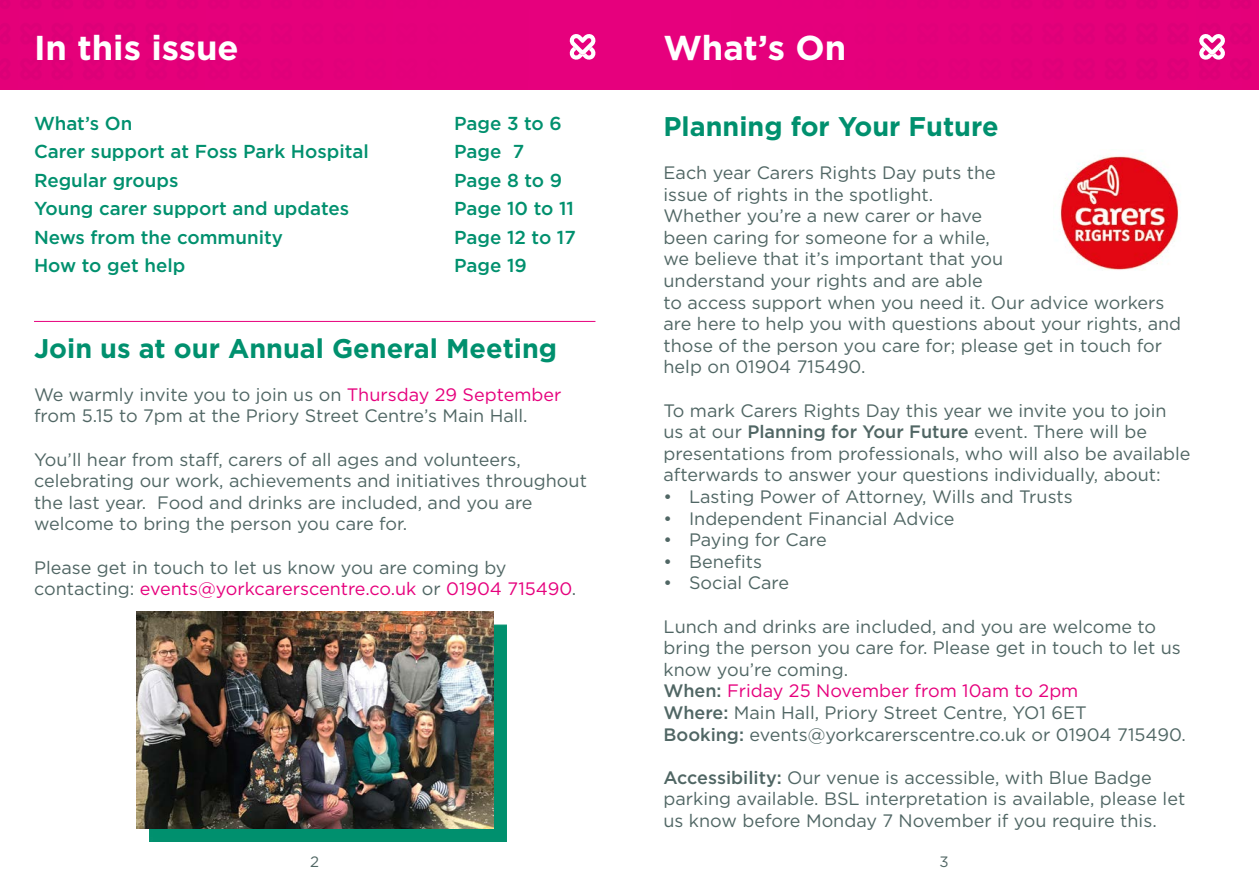
<style>
.page{position:relative;width:1259px;height:893px;background:#fff}
.page>*{position:absolute;margin:0;border:0;box-sizing:border-box;transform-origin:0 0}
.t1{font:700 34.5px "Gotham";color:#fff}
.t2{font:700 27px "Gotham";color:#00906e}
.t3{font:500 18.75px "Gotham";color:#00906e}
.t4{font:18px/21.6px "Gotham";color:#506664}
.t5{font:15px "Gotham";color:#506664}
.s1{color:#e6007d}
.s2{font-weight:500}
</style>
<div class="page">
<img style="left:1060px;top:156px;width:119px;height:114px">
<div style="left:629px;top:0;width:630px;height:89px;background:#e5007b"></div>
<svg style="left:1198px;top:33px;width:27px;height:27px"></svg>
<hr style="left:34px;top:321px;width:561px;height:1px;background:#e6007d">
<div style="left:0;top:0;width:629px;height:89px;background:#e6007d"></div>
<svg style="left:569px;top:34px;width:27px;height:26px"></svg>
<div style="left:149px;top:624px;width:358px;height:218px;background:#00906e"></div>
<img style="left:136px;top:611px;width:357px;height:218px">
<h1 class="t1" style="left:34px;top:25px;width:206px">In this issue</h1>
<h1 class="t1" style="left:663px;top:25px;width:184px">What’s On</h1>
<p class="t3" style="left:34px;top:111px;width:100px">What’s On</p>
<p class="t3" style="left:454px;top:111px;width:109px">Page 3 to 6</p>
<p class="t3" style="left:34px;top:139px;width:336px">Carer support at Foss Park Hospital</p>
<p class="t3" style="left:454px;top:139px;width:71px">Page 7</p>
<p class="t3" style="left:34px;top:168px;width:146px">Regular groups</p>
<p class="t3" style="left:454px;top:168px;width:109px">Page 8 to 9</p>
<p class="t3" style="left:34px;top:196px;width:317px">Young carer support and updates</p>
<p class="t3" style="left:454px;top:196px;width:121px">Page 10 to 11</p>
<p class="t3" style="left:34px;top:225px;width:250px">News from the community</p>
<p class="t3" style="left:454px;top:225px;width:123px">Page 12 to 17</p>
<p class="t3" style="left:34px;top:253px;width:153px">How to get help</p>
<p class="t3" style="left:454px;top:253px;width:74px">Page 19</p>
<h2 class="t2" style="left:34px;top:331px;width:524px">Join us at our Annual General Meeting</h2>
<p class="t4" style="left:34px;top:383px;width:529px">We warmly invite you to join us on <span class="s1">Thursday 29 September </span>from 5.15 to 7pm at the Priory Street Centre’s Main Hall.</p>
<p class="t4" style="left:34px;top:448px;width:554px">You’ll hear from staff, carers of all ages and volunteers, celebrating our work, achievements and initiatives throughout the last year. Food and drinks are included, and you are welcome to bring the person you care for.</p>
<p class="t4" style="left:34px;top:556px;width:544px">Please get in touch to let us know you are coming by contacting: <span class="s1">events@yorkcarerscentre.co.uk</span> or <span class="s1">01904 715490</span>.</p>
<h2 class="t2" style="left:663px;top:109px;width:336px">Planning for Your Future</h2>
<p class="t4" style="left:663px;top:161px;width:519px">Each year Carers Rights Day puts the<br>issue of rights in the spotlight.<br>Whether you’re a new carer or have<br>been caring for someone for a while,<br>we believe that it’s important that you<br>understand your rights and are able<br>to access support when you need it. Our advice workers are here to help you with questions about your rights, and those of the person you care for; please get in touch for help on 01904 715490.</p>
<p class="t4" style="left:663px;top:399px;width:528px">To mark Carers Rights Day this year we invite you to join us at our <span class="s2">Planning for Your Future</span> event. There will be presentations from professionals, who will also be available afterwards to answer your questions individually, about:</p>
<p class="t4" style="left:663px;top:485px;width:411px">• Lasting Power of Attorney, Wills and Trusts</p>
<p class="t4" style="left:663px;top:507px;width:292px">• Independent Financial Advice</p>
<p class="t4" style="left:663px;top:529px;width:165px">• Paying for Care</p>
<p class="t4" style="left:663px;top:550px;width:100px">• Benefits</p>
<p class="t4" style="left:663px;top:572px;width:127px">• Social Care</p>
<p class="t4" style="left:663px;top:615px;width:524px">Lunch and drinks are included, and you are welcome to bring the person you care for. Please get in touch to let us know you’re coming.<br><span class="s2">When:</span> <span class="s1">Friday 25 November from 10am to 2pm<br></span><span class="s2">Where:</span> Main Hall, Priory Street Centre, YO1 6ET<br><span class="s2">Booking:</span> events@yorkcarerscentre.co.uk or 01904 715490.</p>
<p class="t4" style="left:663px;top:766px;width:523px"><span class="s2">Accessibility:</span> Our venue is accessible, with Blue Badge parking available. BSL interpretation is available, please let us know before Monday 7 November if you require this.</p>
<p class="t5" style="left:310px;top:852px;width:10px">2</p>
<p class="t5" style="left:939px;top:852px;width:11px">3</p>
</div>
